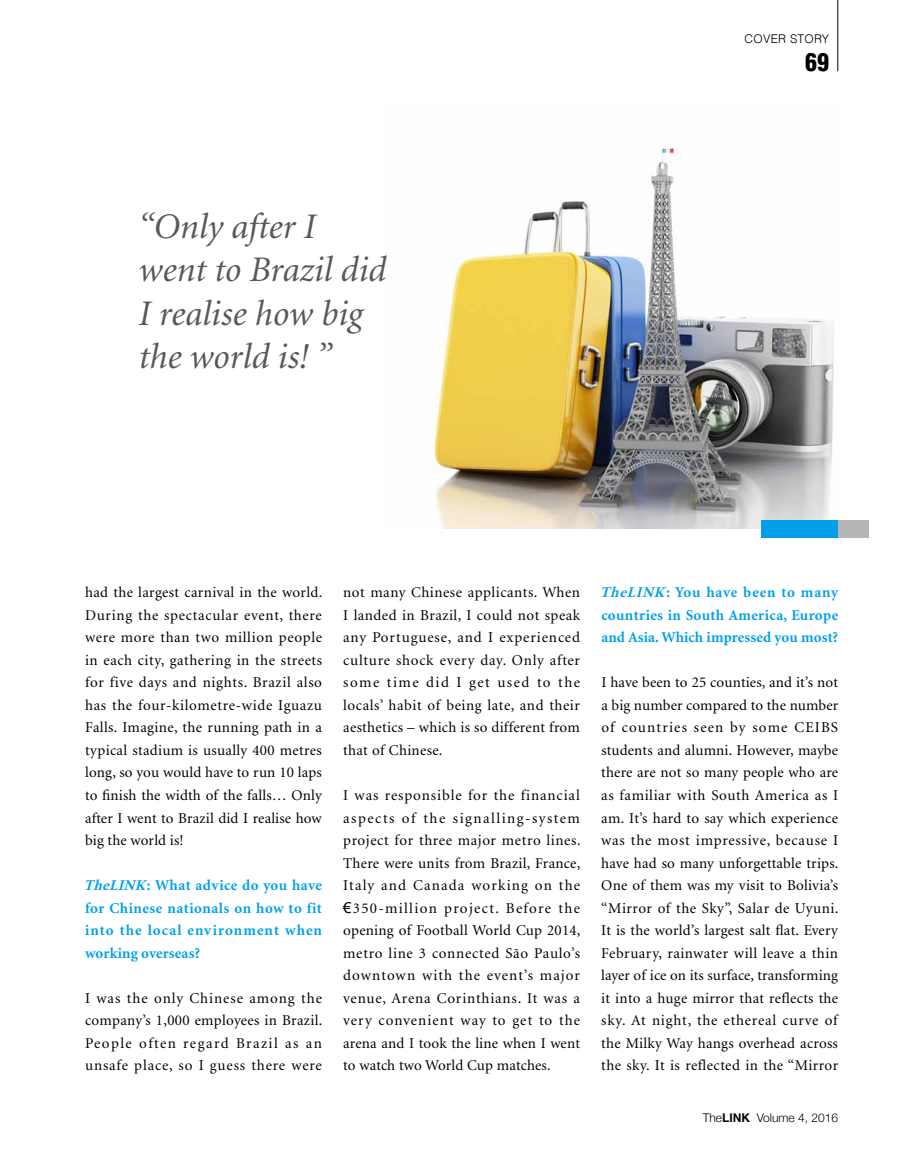
<style>
.page{position:relative;width:902px;height:1170px;background:#fff}
.page>*{position:absolute;margin:0;border:0;box-sizing:border-box;transform-origin:0 0}
.t1{font:italic 36px/43.2px "Minion";color:#595757}
.t2{font:900 condensed 24px "Helvetica";color:#000}
.t3{font:15px/22.5px "Minion";letter-spacing:.015em;color:#000;text-align:justify}
.t4{font:700 15px/22.5px "Minion";letter-spacing:.02em;color:#00a0e9;text-align:justify}
.t5{font:300 12px "Helvetica Neue";color:#000}
.t6{font:300 12px "Helvetica";letter-spacing:.02em;color:#000}
.s1{font-style:italic}
.s2{font-family:"Arial"}
.s3{font-family:"Helvetica";font-weight:700}
</style>
<div class="page">
<img style="left:430px;top:148px;width:404px;height:380px">
<div style="left:761px;top:520px;width:77px;height:17px;background:#00a0e9"></div>
<div style="left:838px;top:520px;width:30px;height:17px;background:#b5b6b6"></div>
<hr style="left:837px;top:0;width:1px;height:71px;background:#000">
<h1 class="t1" style="left:137px;top:206px;width:249px">“Only after I went to Brazil did<br>I realise how big the world is! ”</h1>
<p class="t6" style="left:744px;top:29px;width:86px">COVER STORY</p>
<h2 class="t2" style="left:805px;top:47px;width:25px">69</h2>
<p class="t3" style="left:85px;top:582px;width:239px">had the largest carnival in the world.<br>During the spectacular event, there were more than two million people in each city, gathering in the streets for five days and nights. Brazil also has the four-kilometre-wide Iguazu Falls. Imagine, the running path in a typical stadium is usually 400 metres long, so you would have to run 10 laps to finish the width of the falls… Only after I went to Brazil did I realise how big the world is!</p>
<p class="t4" style="left:84px;top:874px;width:240px"><span class="s1">TheLINK</span>: What advice do you have for Chinese nationals on how to fit into the local environment when working overseas?</p>
<p class="t3" style="left:85px;top:987px;width:239px">I was the only Chinese among the company’s 1,000 employees in Brazil.<br>People often regard Brazil as an unsafe place, so I guess there were</p>
<p class="t3" style="left:343px;top:582px;width:238px">not many Chinese applicants. When I landed in Brazil, I could not speak any Portuguese, and I experienced culture shock every day. Only after some time did I get used to the locals’ habit of being late, and their aesthetics – which is so different from that of Chinese.</p>
<p class="t3" style="left:343px;top:784px;width:239px">I was responsible for the financial aspects of the signalling-system project for three major metro lines.<br>There were units from Brazil, France, Italy and Canada working on the <span class="s2">€</span>350-million project. Before the opening of Football World Cup 2014, metro line 3 connected São Paulo’s downtown with the event’s major venue, Arena Corinthians. It was a very convenient way to get to the arena and I took the line when I went to watch two World Cup matches.</p>
<p class="t4" style="left:600px;top:581px;width:240px"><span class="s1">TheLINK</span>: You have been to many countries in South America, Europe and Asia. Which impressed you most?</p>
<p class="t3" style="left:601px;top:672px;width:239px">I have been to 25 counties, and it’s not a big number compared to the number of countries seen by some CEIBS students and alumni. However, maybe there are not so many people who are as familiar with South America as I am. It’s hard to say which experience was the most impressive, because I have had so many unforgettable trips.<br>One of them was my visit to Bolivia’s “Mirror of the Sky”, Salar de Uyuni.<br>It is the world’s largest salt flat. Every February, rainwater will leave a thin layer of ice on its surface, transforming it into a huge mirror that reflects the sky. At night, the ethereal curve of the Milky Way hangs overhead across the sky. It is reflected in the “Mirror</p>
<p class="t5" style="left:702px;top:1108px;width:137px">the<span class="s3">LINK</span> Volume 4, 2016</p>
</div>
